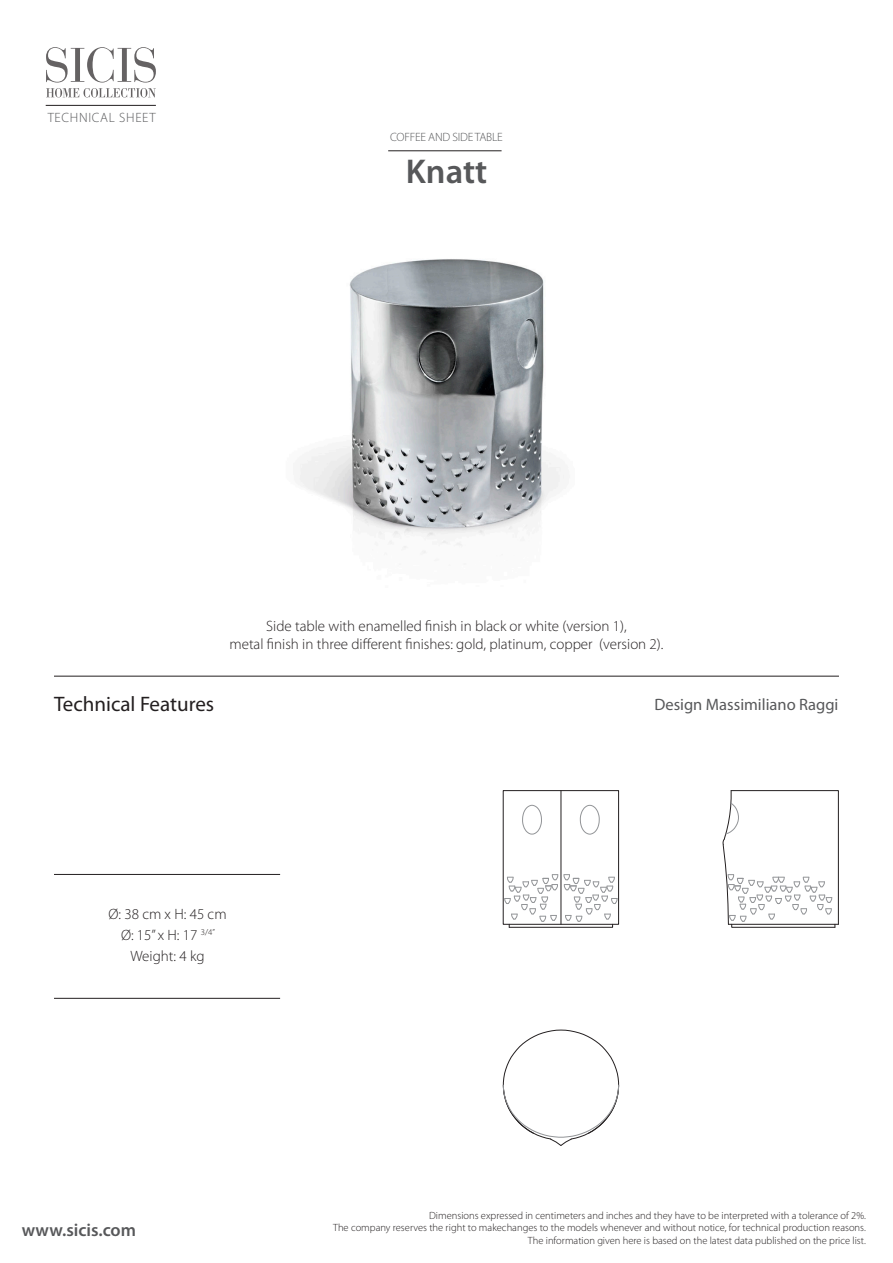
<style>
.page{position:relative;width:893px;height:1263px;background:#fff}
.page>*{position:absolute;margin:0;border:0;box-sizing:border-box;transform-origin:0 0}
.t1{font:600 34.5px "Myriad Pro";color:#57585a}
.t2{font:21px "Myriad Pro";color:#231f20}
.t3{font:600 18px "Myriad Pro";color:#57585a}
.t4{font:16.5px "Myriad Pro";color:#57585a}
.t5{font:300 15px "Myriad Pro";color:#231f20}
.t6{font:300 13.5px "Myriad Pro";letter-spacing:.05em;color:#57585a}
.t7{font:300 12px "Myriad Pro";letter-spacing:-.02em;color:#57585a}
.t8{font:300 10.5px/12.6px "Myriad Pro";color:#231f20;text-align:right}
</style>
<div class="page">
<hr style="left:54px;top:676px;width:785px;height:1px;background:#231f20">
<svg style="left:46px;top:47px;width:110px;height:50px"></svg>
<hr style="left:46px;top:105px;width:110px;height:1px;background:#231f20">
<hr style="left:388px;top:151px;width:114px;height:1px;background:#231f20">
<hr style="left:54px;top:874px;width:226px;height:1px;background:#231f20">
<hr style="left:54px;top:998px;width:226px;height:1px;background:#231f20">
<img style="left:299px;top:259px;width:265px;height:295px">
<div style="left:503px;top:790px;width:116px;height:135px;border:1px solid #231f20"></div>
<hr style="left:560px;top:791px;width:1px;height:133px;background:#231f20">
<svg style="left:502px;top:1029px;width:117px;height:117px"></svg>
<svg style="left:522px;top:804px;width:20px;height:31px"></svg>
<svg style="left:579px;top:804px;width:21px;height:31px"></svg>
<svg style="left:504px;top:874px;width:114px;height:54px"></svg>
<svg style="left:722px;top:790px;width:117px;height:138px"></svg>
<p class="t6" style="left:48px;top:109px;width:110px">TECHNICAL SHEET</p>
<p class="t7" style="left:390px;top:130px;width:114px">COFFEE AND SIDE TABLE</p>
<p class="t1" style="left:406px;top:152px;width:83px">Knatt</p>
<p class="t5" style="left:266px;top:616px;width:362px">Side table with enamelled finish in black or white (version 1),</p>
<p class="t5" style="left:229px;top:634px;width:436px">metal finish in three different finishes: gold, platinum, copper (version 2).</p>
<h2 class="t2" style="left:54px;top:692px;width:162px">Technical Features</h2>
<h3 class="t4" style="left:654px;top:696px;width:186px">Design Massimiliano Raggi</h3>
<p class="t5" style="left:108px;top:905px;width:120px">Ø: 38 cm x H: 45 cm</p>
<p class="t5" style="left:121px;top:926px;width:95px">Ø: 15” x H: 17 <sup>3/4”</sup></p>
<p class="t5" style="left:130px;top:947px;width:76px">Weight: 4 kg</p>
<h3 class="t3" style="left:22px;top:1220px;width:116px">www.sicis.com</h3>
<p class="t8" style="left:333px;top:1208px;width:534px">Dimensions expressed in centimeters and inches and they have to be interpreted with a tolerance of 2%.<br>The company reserves the right to makechanges to the models whenever and without notice, for technical production reasons.<br>The information given here is based on the latest data published on the price list.</p>
</div>
